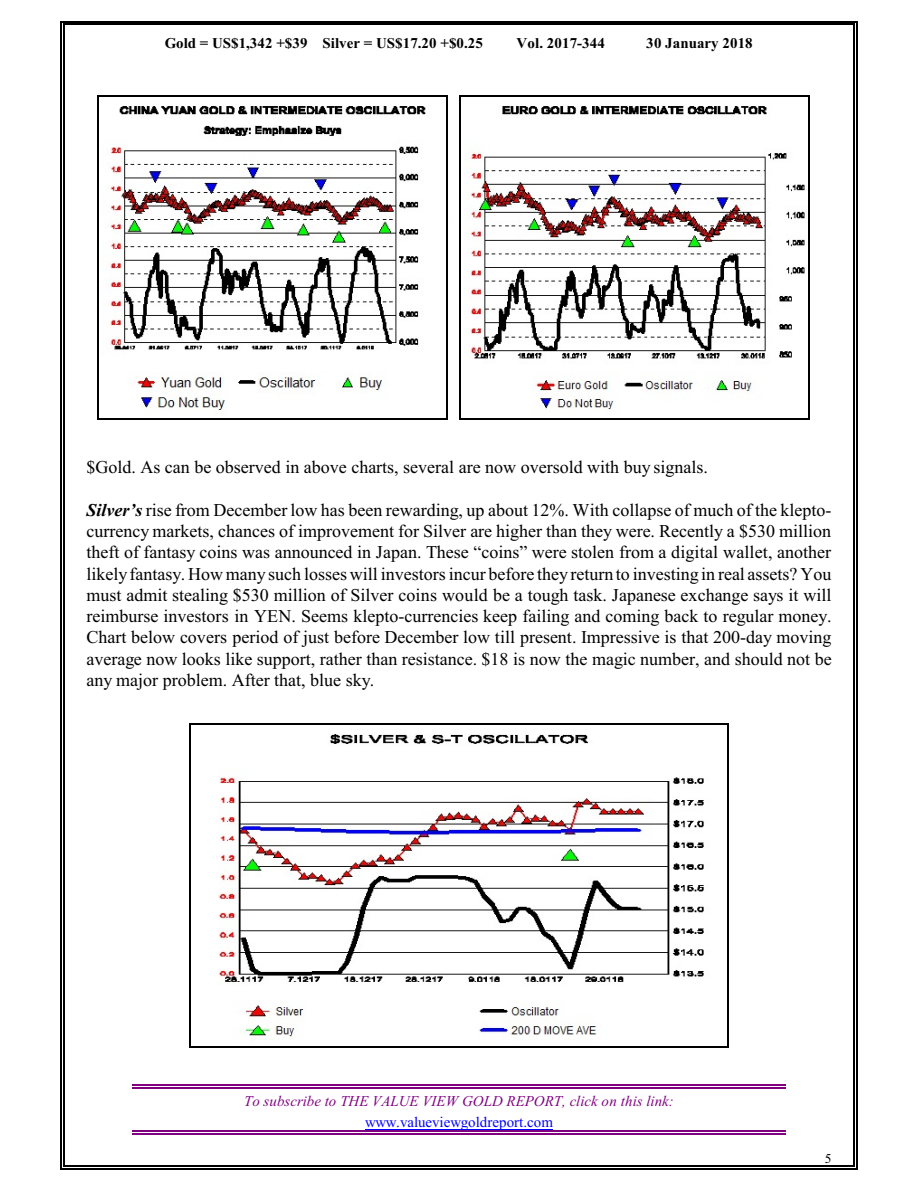
<style>
.page{position:relative;width:918px;height:1188px;background:#fff}
.page>*{position:absolute;margin:0;border:0;box-sizing:border-box;transform-origin:0 0}
.t1{font:18px/21.3px "Times New Roman";color:#000;text-align:justify}
.t2{font:700 15px "Times New Roman";letter-spacing:.005em;color:#000}
.t3{font:italic 15px "Times New Roman";color:#800080}
.t4{font:15px "Times New Roman";color:#00f}
.t5{font:13.5px "Times New Roman";color:#000}
.s1{font-weight:700;font-style:italic}
</style>
<div class="page">
<hr style="left:63px;top:24px;width:2px;height:1143px;background:#000">
<hr style="left:853px;top:24px;width:2px;height:1143px;background:#000">
<hr style="left:63px;top:24px;width:791px;height:1px;background:#000">
<hr style="left:63px;top:1166px;width:791px;height:1px;background:#000">
<hr style="left:60px;top:21px;width:2px;height:1149px;background:#000">
<hr style="left:856px;top:21px;width:2px;height:1149px;background:#000">
<hr style="left:60px;top:21px;width:797px;height:1px;background:#000">
<hr style="left:60px;top:1169px;width:797px;height:1px;background:#000">
<img style="left:108px;top:97px;width:339px;height:321px">
<hr style="left:97px;top:96px;width:1px;height:323px;background:#000">
<hr style="left:447px;top:96px;width:1px;height:323px;background:#000">
<hr style="left:97px;top:96px;width:351px;height:1px;background:#000">
<hr style="left:97px;top:418px;width:351px;height:2px;background:#000">
<img style="left:460px;top:97px;width:349px;height:321px">
<hr style="left:459px;top:96px;width:1px;height:323px;background:#000">
<hr style="left:809px;top:96px;width:1px;height:323px;background:#000">
<hr style="left:459px;top:96px;width:351px;height:1px;background:#000">
<hr style="left:459px;top:418px;width:351px;height:2px;background:#000">
<img style="left:190px;top:725px;width:538px;height:321px">
<hr style="left:189px;top:724px;width:1px;height:323px;background:#000">
<hr style="left:728px;top:724px;width:1px;height:323px;background:#000">
<hr style="left:189px;top:724px;width:540px;height:1px;background:#000">
<hr style="left:189px;top:1046px;width:540px;height:2px;background:#000">
<hr style="left:132px;top:1088px;width:654px;height:1px;background:#800080">
<hr style="left:132px;top:1085px;width:654px;height:1px;background:#800080">
<hr style="left:132px;top:1130px;width:654px;height:2px;background:#800080">
<hr style="left:132px;top:1133px;width:654px;height:2px;background:#800080">
<hr style="left:365px;top:1129px;width:188px;height:1px;background:#00f">
<p class="t2" style="left:165px;top:38px;width:320px">Gold = US$1,342 +$39 Silver = US$17.20 +$0.25</p>
<p class="t2" style="left:517px;top:38px;width:90px">Vol. 2017-344</p>
<p class="t2" style="left:646px;top:38px;width:108px">30 January 2018</p>
<p class="t1" style="left:86px;top:458px;width:623px">$Gold. As can be observed in above charts, several are now oversold with buy signals.</p>
<p class="t1" style="left:86px;top:501px;width:747px"><span class="s1">Silver’s</span> rise from December low has been rewarding, up about 12%. With collapse of much of the klepto&shy;currency markets, chances of improvement for Silver are higher than they were. Recently a $530 million theft of fantasy coins was announced in Japan. These “coins” were stolen from a digital wallet, another likelyfantasy. How many such losses will investors incur before they return to investing in real assets? You must admit stealing $530 million of Silver coins would be a tough task. Japanese exchange says it will reimburse investors in YEN. Seems klepto-currencies keep failing and coming back to regular money.<br>Chart below covers period of just before December low till present. Impressive is that 200-day moving average now looks like support, rather than resistance. $18 is now the magic number, and should not be any major problem. After that, blue sky.</p>
<p class="t3" style="left:244px;top:1096px;width:431px">To subscribe to THE VALUE VIEW GOLD REPORT, click on this link:</p>
<p class="t4" style="left:365px;top:1116px;width:190px">www.valueviewgoldreport.com</p>
<p class="t5" style="left:825px;top:1154px;width:8px">5</p>
</div>
